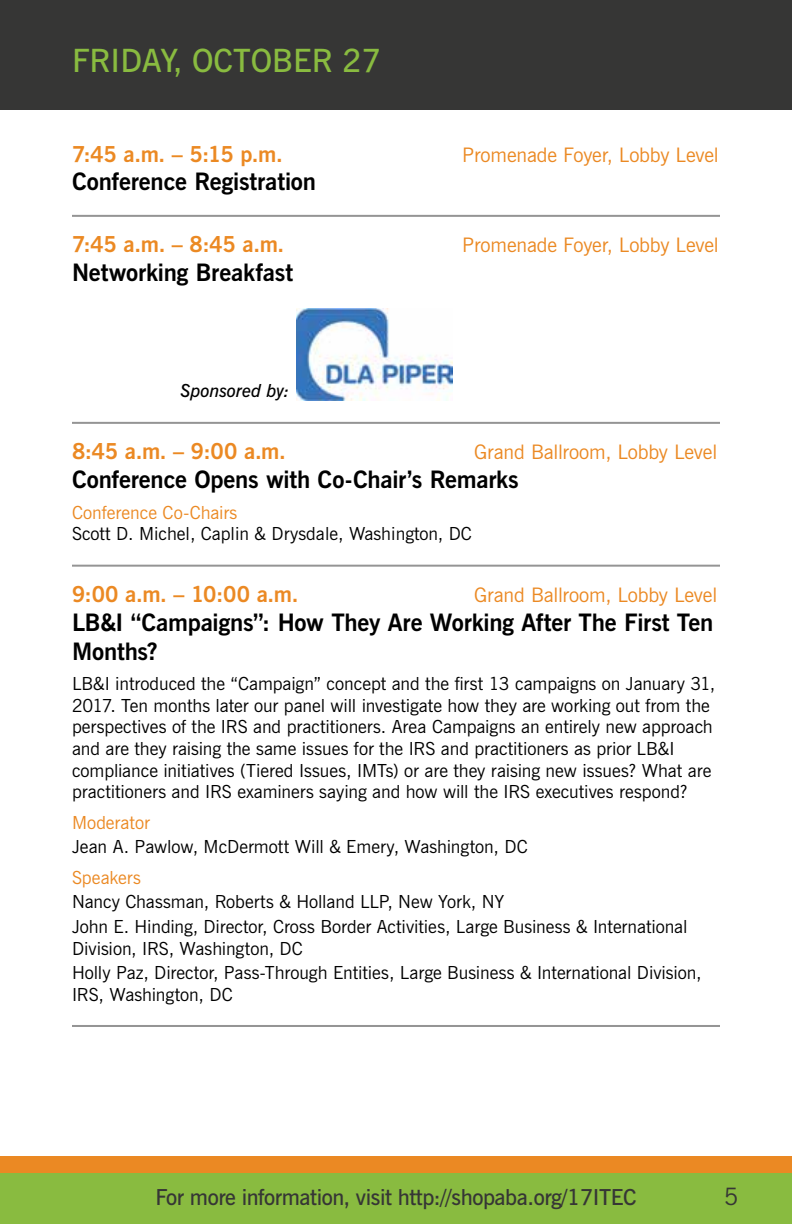
<style>
.page{position:relative;width:792px;height:1224px;background:#fff}
.page>*{position:absolute;margin:0;border:0;box-sizing:border-box;transform-origin:0 0}
.t1{font:600 32px "News Gothic BT";color:#89bb40}
.t2{font:700 24px/28.8px "News Gothic BT";letter-spacing:-.01em;color:#000}
.t3{font:24px "News Gothic BT";color:#363635}
.t4{font:700 22px "News Gothic BT";letter-spacing:-.015em;color:#eb8923}
.t5{font:600 22px "News Gothic BT";letter-spacing:-.02em;color:#363635}
.t6{font:20px "News Gothic BT";letter-spacing:-.005em;color:#eb8923}
.t7{font:18px/21.6px "News Gothic BT";color:#000}
.t8{font:18px "News Gothic BT";color:#eb8923}
.t9{font:italic 600 18px "News Gothic BT";color:#000}
</style>
<div class="page">
<div style="left:0;top:0;width:792px;height:110px;background:#363635"></div>
<div style="left:0;top:1173px;width:792px;height:51px;background:#89bb40"></div>
<div style="left:0;top:1156px;width:792px;height:17px;background:#eb8923"></div>
<hr style="left:72px;top:215px;width:648px;height:2px;background:#949494">
<hr style="left:72px;top:422px;width:648px;height:2px;background:#949494">
<hr style="left:72px;top:565px;width:648px;height:2px;background:#949494">
<hr style="left:72px;top:1025px;width:648px;height:2px;background:#949494">
<img style="left:297px;top:309px;width:155px;height:91px">
<h1 class="t1" style="left:72px;top:41px;width:311px">FRIDAY, OCTOBER 27</h1>
<p class="t4" style="left:72px;top:140px;width:212px">7:45 a.m. – 5:15 p.m.</p>
<p class="t6" style="left:462px;top:142px;width:258px">Promenade Foyer, Lobby Level</p>
<h2 class="t2" style="left:72px;top:167px;width:246px">Conference Registration</h2>
<p class="t4" style="left:72px;top:231px;width:214px">7:45 a.m. – 8:45 a.m.</p>
<p class="t6" style="left:462px;top:233px;width:258px">Promenade Foyer, Lobby Level</p>
<h2 class="t2" style="left:72px;top:258px;width:223px">Networking Breakfast</h2>
<p class="t9" style="left:180px;top:380px;width:111px">Sponsored by:</p>
<p class="t4" style="left:72px;top:438px;width:215px">8:45 a.m. – 9:00 a.m.</p>
<p class="t6" style="left:474px;top:440px;width:245px">Grand Ballroom, Lobby Level</p>
<h2 class="t2" style="left:72px;top:465px;width:448px">Conference Opens with Co-Chair’s Remarks</h2>
<p class="t8" style="left:72px;top:501px;width:167px">Conference Co-Chairs</p>
<p class="t7" style="left:72px;top:523px;width:401px">Scott D. Michel, Caplin &amp; Drysdale, Washington, DC</p>
<p class="t4" style="left:72px;top:581px;width:228px">9:00 a.m. – 10:00 a.m.</p>
<p class="t6" style="left:474px;top:583px;width:245px">Grand Ballroom, Lobby Level</p>
<h2 class="t2" style="left:72px;top:608px;width:643px">LB&amp;I “Campaigns”: How They Are Working After The First Ten<br>Months?</h2>
<p class="t7" style="left:72px;top:673px;width:645px">LB&amp;I introduced the “Campaign” concept and the first 13 campaigns on January 31, 2017. Ten months later our panel will investigate how they are working out from the perspectives of the IRS and practitioners. Area Campaigns an entirely new approach and are they raising the same issues for the IRS and practitioners as prior LB&amp;I compliance initiatives (Tiered Issues, IMTs) or are they raising new issues? What are practitioners and IRS examiners saying and how will the IRS executives respond?</p>
<p class="t8" style="left:72px;top:812px;width:79px">Moderator</p>
<p class="t7" style="left:72px;top:836px;width:457px">Jean A. Pawlow, McDermott Will &amp; Emery, Washington, DC</p>
<p class="t8" style="left:72px;top:867px;width:70px">Speakers</p>
<p class="t7" style="left:72px;top:890px;width:617px;line-height:24.4px">Nancy Chassman, Roberts &amp; Holland LLP, New York, NY<br>John E. Hinding, Director, Cross Border Activities, Large Business &amp; International</p>
<p class="t7" style="left:72px;top:936px;width:631px;line-height:24.4px">Division, IRS, Washington, DC<br>Holly Paz, Director, Pass-Through Entities, Large Business &amp; International Division,</p>
<p class="t7" style="left:72px;top:983px;width:162px">IRS, Washington, DC</p>
<p class="t5" style="left:155px;top:1184px;width:483px">For more information, visit http://shopaba.org/17ITEC</p>
<h2 class="t3" style="left:724px;top:1182px;width:16px">5</h2>
</div>
